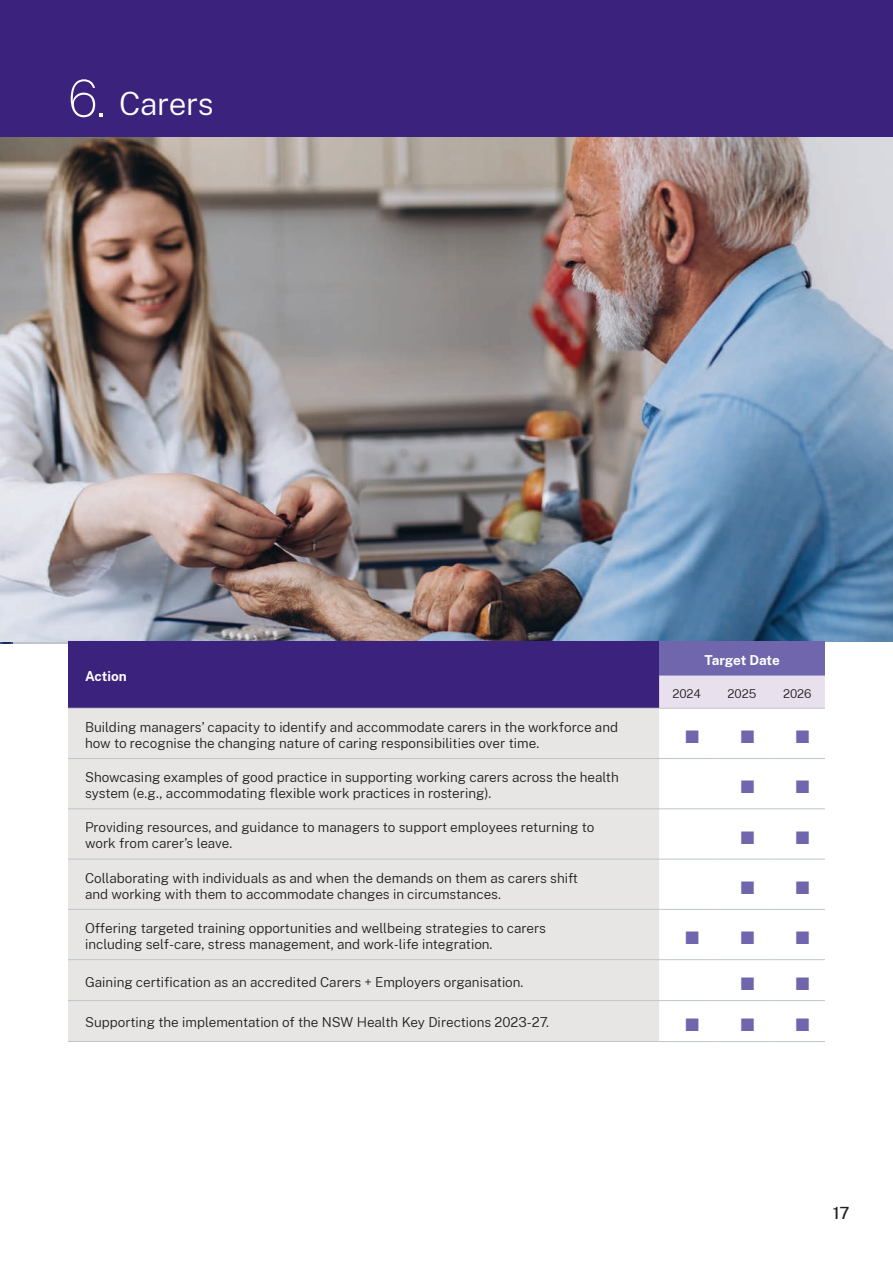
<style>
.page{position:relative;width:893px;height:1263px;background:#fff}
.page>*{position:absolute;margin:0;border:0;box-sizing:border-box;transform-origin:0 0}
.t1{font:100 51px "Public Sans";color:#fff}
.t2{font:300 31.5px "Public Sans";letter-spacing:-.015em;color:#fff}
.t3{font:27px "Arial";color:#6f66ae}
.t4{font:500 16.5px "Public Sans";color:#231f20}
.t5{font:300 13.5px/16.2px "Public Sans";color:#231f20}
.t6{font:700 13.5px "Public Sans";letter-spacing:-.01em;color:#fff}
.t7{font:300 12px "Public Sans";color:#231f20}
</style>
<div class="page">
<img style="left:0;top:136px;width:893px;height:506px">
<div style="left:0;top:0;width:893px;height:136px;background:#3b237d"></div>
<div style="left:68px;top:641px;width:591px;height:67px;background:#3b237d"></div>
<div style="left:659px;top:641px;width:166px;height:34px;background:#6f66ae"></div>
<div style="left:659px;top:675px;width:166px;height:33px;background:#e9e0ee"></div>
<div style="left:68px;top:709px;width:591px;height:332px;background:#e8e6e5"></div>
<hr style="left:68px;top:708px;width:591px;height:1px;background:#bec6c7">
<hr style="left:68px;top:758px;width:591px;height:1px;background:#bec6c7">
<hr style="left:714px;top:758px;width:56px;height:1px;background:#bec6c7">
<hr style="left:770px;top:758px;width:55px;height:1px;background:#bec6c7">
<hr style="left:68px;top:808px;width:591px;height:1px;background:#bec6c7">
<hr style="left:68px;top:859px;width:591px;height:1px;background:#bec6c7">
<hr style="left:68px;top:909px;width:591px;height:1px;background:#bec6c7">
<hr style="left:714px;top:909px;width:56px;height:1px;background:#bec6c7">
<hr style="left:770px;top:909px;width:55px;height:1px;background:#bec6c7">
<hr style="left:68px;top:959px;width:591px;height:1px;background:#bec6c7">
<hr style="left:770px;top:959px;width:55px;height:1px;background:#bec6c7">
<hr style="left:68px;top:1000px;width:591px;height:1px;background:#bec6c7">
<hr style="left:770px;top:1000px;width:55px;height:1px;background:#bec6c7">
<hr style="left:68px;top:1041px;width:591px;height:1px;background:#bec6c7">
<hr style="left:770px;top:1041px;width:55px;height:1px;background:#bec6c7">
<hr style="left:659px;top:708px;width:55px;height:1px;background:#bec6c7">
<hr style="left:714px;top:708px;width:56px;height:1px;background:#bec6c7">
<hr style="left:770px;top:708px;width:55px;height:1px;background:#bec6c7">
<hr style="left:659px;top:758px;width:55px;height:1px;background:#bec6c7">
<hr style="left:659px;top:808px;width:55px;height:1px;background:#bec6c7">
<hr style="left:659px;top:859px;width:55px;height:1px;background:#bec6c7">
<hr style="left:659px;top:909px;width:55px;height:1px;background:#bec6c7">
<hr style="left:714px;top:808px;width:56px;height:1px;background:#bec6c7">
<hr style="left:659px;top:959px;width:55px;height:1px;background:#bec6c7">
<hr style="left:659px;top:1000px;width:55px;height:1px;background:#bec6c7">
<hr style="left:770px;top:808px;width:55px;height:1px;background:#bec6c7">
<hr style="left:714px;top:959px;width:56px;height:1px;background:#bec6c7">
<hr style="left:714px;top:1000px;width:56px;height:1px;background:#bec6c7">
<hr style="left:714px;top:859px;width:56px;height:1px;background:#bec6c7">
<hr style="left:659px;top:1041px;width:55px;height:1px;background:#bec6c7">
<hr style="left:770px;top:859px;width:55px;height:1px;background:#bec6c7">
<hr style="left:714px;top:1041px;width:56px;height:1px;background:#bec6c7">
<h1 class="t1" style="left:68px;top:64px;width:39px">6.</h1>
<h2 class="t2" style="left:119px;top:82px;width:96px">Carers</h2>
<p class="t6" style="left:85px;top:666px;width:43px">Action</p>
<p class="t6" style="left:704px;top:650px;width:77px">Target Date</p>
<p class="t7" style="left:672px;top:685px;width:30px">2024</p>
<p class="t7" style="left:728px;top:685px;width:30px">2025</p>
<p class="t7" style="left:783px;top:685px;width:30px">2026</p>
<p class="t5" style="left:85px;top:718px;width:535px">Building managers’ capacity to identify and accommodate carers in the workforce and how to recognise the changing nature of caring responsibilities over time.</p>
<h3 class="t3" style="left:684px;top:715px;width:73px">■ ■</h3>
<h3 class="t3" style="left:795px;top:715px;width:18px">■</h3>
<p class="t5" style="left:85px;top:768px;width:535px">Showcasing examples of good practice in supporting working carers across the health system (e.g., accommodating flexible work practices in rostering).</p>
<h3 class="t3" style="left:739px;top:765px;width:73px">■ ■</h3>
<p class="t5" style="left:85px;top:819px;width:511px">Providing resources, and guidance to managers to support employees returning to work from carer’s leave.</p>
<h3 class="t3" style="left:739px;top:816px;width:73px">■ ■</h3>
<p class="t5" style="left:85px;top:869px;width:494px">Collaborating with individuals as and when the demands on them as carers shift and working with them to accommodate changes in circumstances.</p>
<h3 class="t3" style="left:739px;top:866px;width:73px">■ ■</h3>
<p class="t5" style="left:85px;top:919px;width:462px">Offering targeted training opportunities and wellbeing strategies to carers including self-care, stress management, and work-life integration.</p>
<h3 class="t3" style="left:684px;top:916px;width:73px">■ ■</h3>
<h3 class="t3" style="left:795px;top:916px;width:18px">■</h3>
<p class="t5" style="left:85px;top:973px;width:440px">Gaining certification as an accredited Carers + Employers organisation.</p>
<h3 class="t3" style="left:739px;top:962px;width:73px">■ ■</h3>
<p class="t5" style="left:85px;top:1014px;width:465px">Supporting the implementation of the NSW Health Key Directions 2023-27.</p>
<h3 class="t3" style="left:684px;top:1003px;width:73px">■ ■</h3>
<h3 class="t3" style="left:795px;top:1003px;width:18px">■</h3>
<p class="t4" style="left:833px;top:1202px;width:18px">17</p>
</div>
